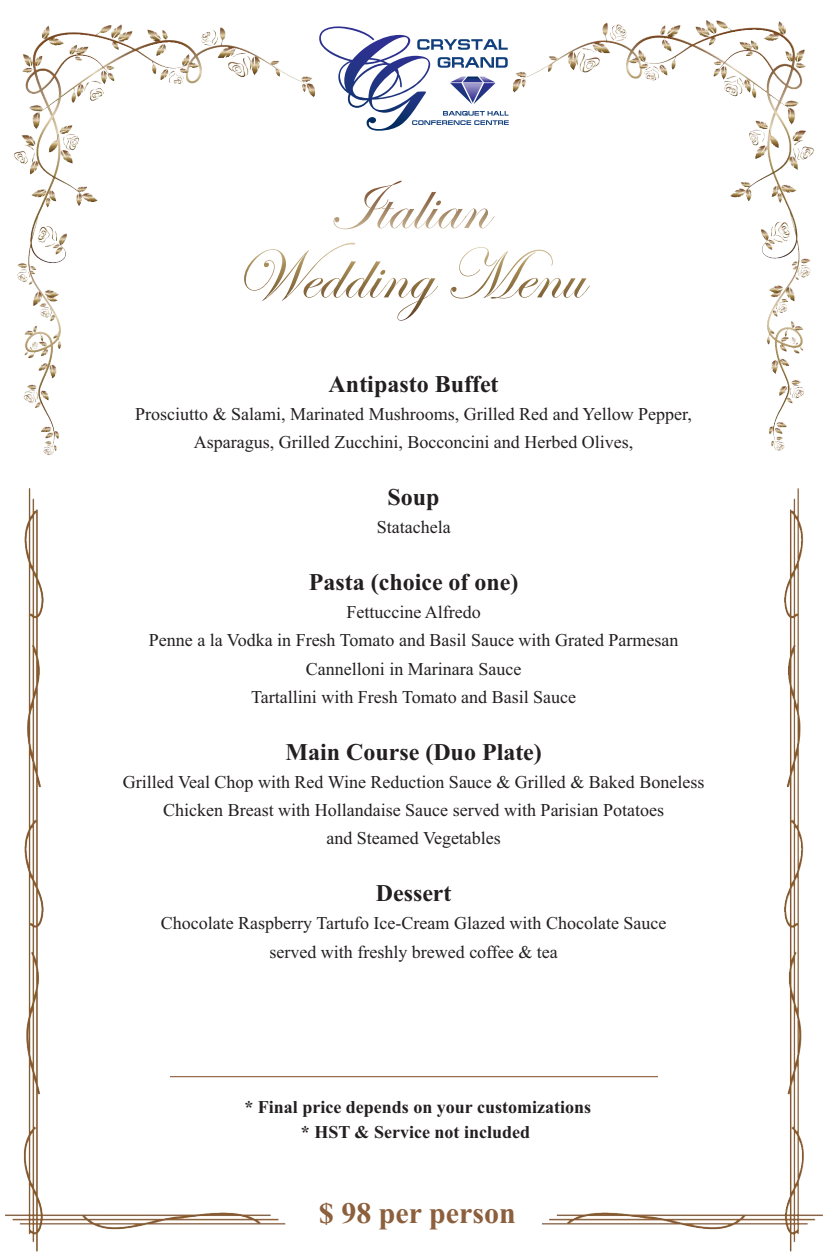
<style>
.page{position:relative;width:828px;height:1260px;background:#fff}
.page>*{position:absolute;margin:0;border:0;box-sizing:border-box;transform-origin:0 0}
.t1{font:700 30px "Times New Roman";color:#8c5f3d}
.t2{font:700 24px "Times New Roman";color:#231f20}
.t3{font:18px/28.2px "Times New Roman";color:#231f20;text-align:center}
.t4{font:700 18px/25.4px "Times New Roman";color:#231f20;text-align:center}
</style>
<div class="page">
<img style="left:5px;top:20px;width:818px;height:1232px">
<svg style="left:318px;top:25px;width:195px;height:107px"></svg>
<svg style="left:334px;top:181px;width:160px;height:48px"></svg>
<svg style="left:244px;top:243px;width:194px;height:78px"></svg>
<svg style="left:451px;top:247px;width:139px;height:52px"></svg>
<hr style="left:170px;top:1076px;width:488px;height:1px;background:#8c5f3d">
<h2 class="t2" style="left:329px;top:375px;width:171px">Antipasto Buffet</h2>
<p class="t3" style="left:135px;top:401px;width:558px">Prosciutto &amp; Salami, Marinated Mushrooms, Grilled Red and Yellow Pepper,<br>Asparagus, Grilled Zucchini, Bocconcini and Herbed Olives,</p>
<h2 class="t2" style="left:388px;top:489px;width:54px">Soup</h2>
<p class="t3" style="left:377px;top:515px;width:75px">Statachela</p>
<h2 class="t2" style="left:309px;top:573px;width:211px">Pasta (choice of one)</h2>
<p class="t3" style="left:149px;top:599px;width:531px">Fettuccine Alfredo<br>Penne a la Vodka in Fresh Tomato and Basil Sauce with Grated Parmesan Cannelloni in Marinara Sauce<br>Tartallini with Fresh Tomato and Basil Sauce</p>
<h2 class="t2" style="left:285px;top:743px;width:258px">Main Course (Duo Plate)</h2>
<p class="t3" style="left:123px;top:769px;width:583px">Grilled Veal Chop with Red Wine Reduction Sauce &amp; Grilled &amp; Baked Boneless<br>Chicken Breast with Hollandaise Sauce served with Parisian Potatoes<br>and Steamed Vegetables</p>
<h2 class="t2" style="left:376px;top:885px;width:77px">Dessert</h2>
<p class="t3" style="left:161px;top:911px;width:507px">Chocolate Raspberry Tartufo Ice-Cream Glazed with Chocolate Sauce served with freshly brewed coffee &amp; tea</p>
<p class="t4" style="left:244px;top:1096px;width:348px">* Final price depends on your customizations * HST &amp; Service not included</p>
<h1 class="t1" style="left:319px;top:1203px;width:198px">$ 98 per person</h1>
</div>
